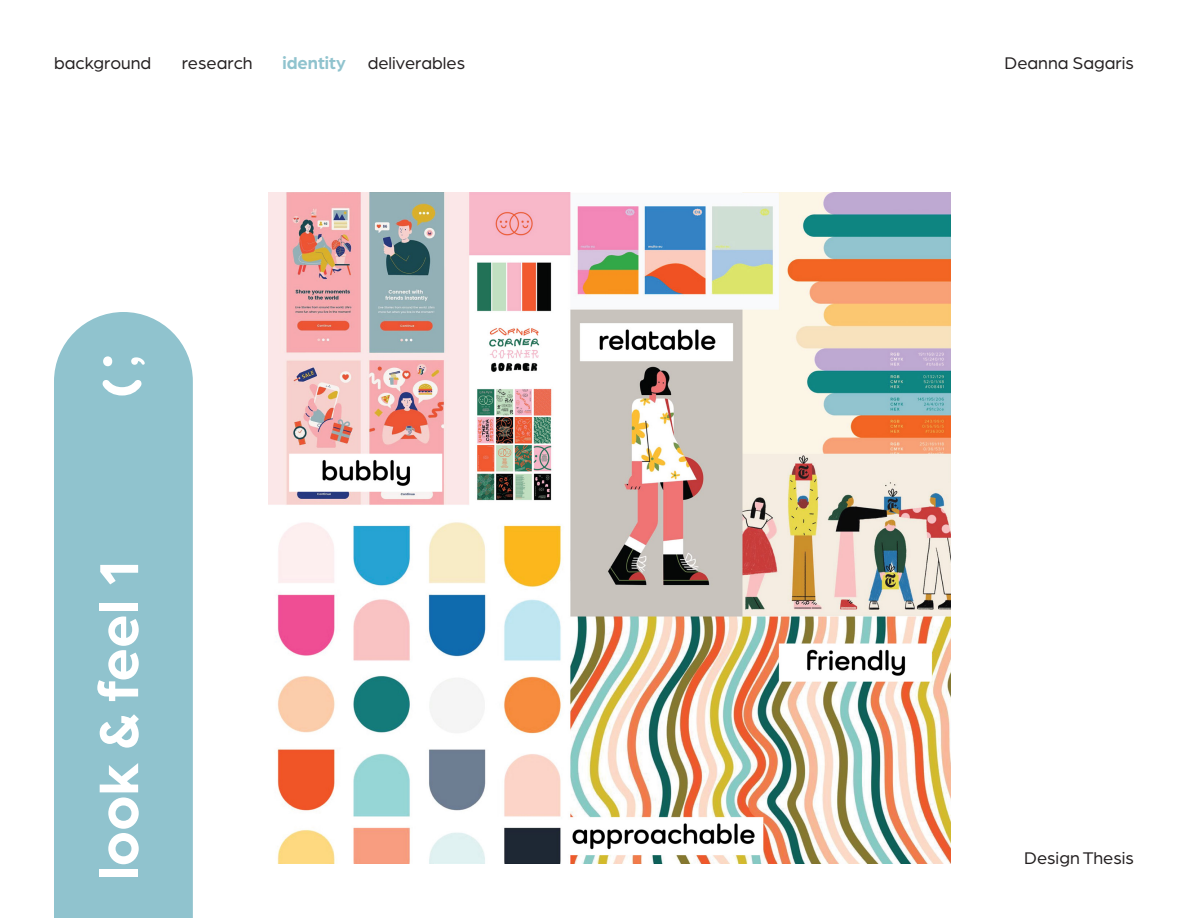
<style>
.page{position:relative;width:1188px;height:918px;background:#fff}
.page>*{position:absolute;margin:0;border:0;box-sizing:border-box;transform-origin:0 0}
.t1{font:700 58.5px "Arboria";color:#fff}
.t2{font:18px "Arboria";color:#231f20}
.t3{font:700 18px "Arboria";color:#90c3ce}
</style>
<div class="page">
<div style="left:54px;top:312px;width:139px;height:606px;background:#90c3ce"></div>
<svg style="left:103px;top:380px;width:38px;height:16px"></svg>
<div style="left:103px;top:356px;width:9px;height:10px;background:#fff;border-radius:50%"></div>
<svg style="left:131px;top:357px;width:14px;height:8px"></svg>
<img style="left:268px;top:192px;width:682px;height:672px">
<p class="t2" style="left:54px;top:51px;width:99px">background</p>
<p class="t2" style="left:182px;top:51px;width:72px">research</p>
<p class="t3" style="left:283px;top:50px;width:65px">identity</p>
<p class="t2" style="left:368px;top:51px;width:99px">deliverables</p>
<p class="t1" style="left:78px;top:880px;width:323px;rotate:-90deg">look &amp; feel 1</p>
<p class="t2" style="left:1005px;top:51px;width:131px">Deanna Sagaris</p>
<p class="t2" style="left:1024px;top:846px;width:111px">Design Thesis</p>
</div>
